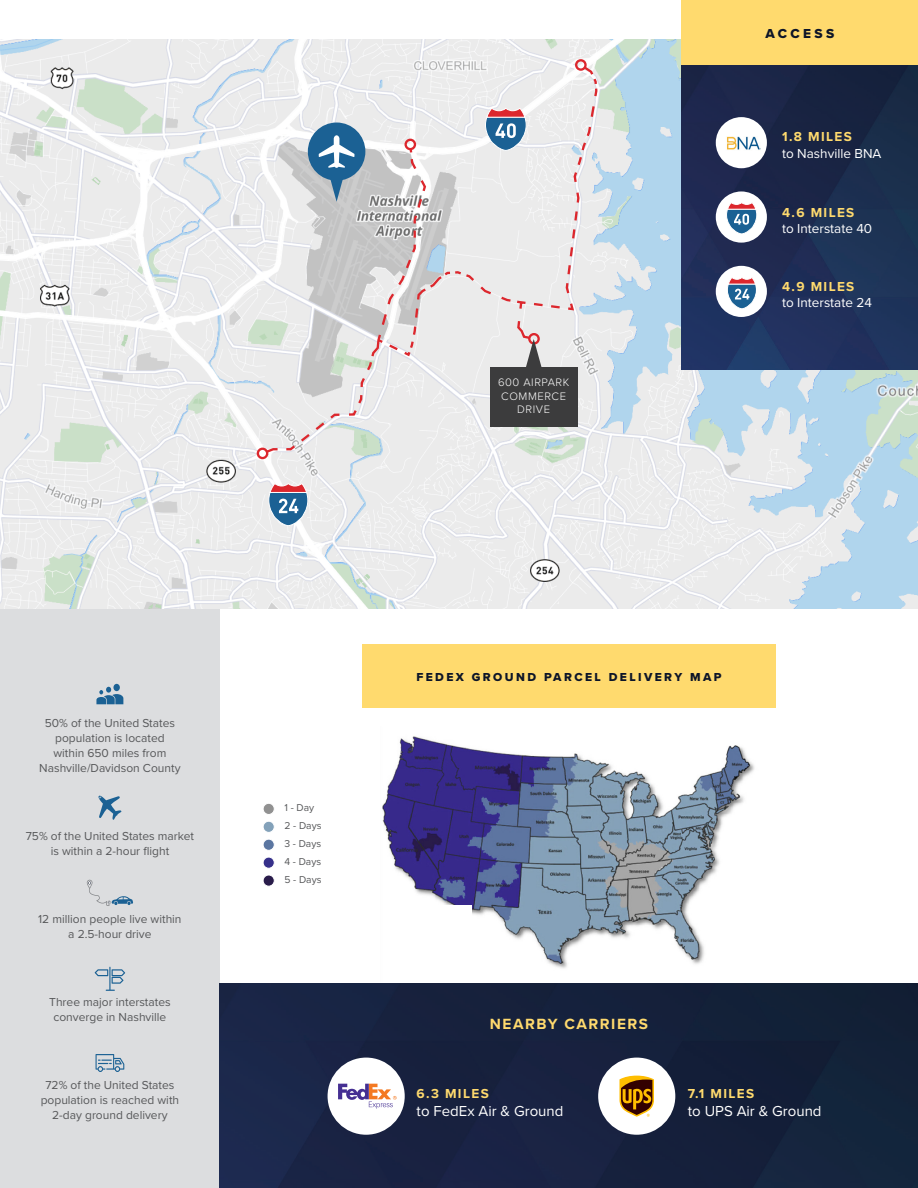
<style>
.page{position:relative;width:918px;height:1188px;background:#fff}
.page>*{position:absolute;margin:0;border:0;box-sizing:border-box;transform-origin:0 0}
.t1{font:700 15.3px "Proxima Nova";letter-spacing:.1em;color:#ffda6e}
.t2{font:15px "Proxima Nova";color:#fff}
.t3{font:13.5px "Proxima Nova";color:#fff}
.t4{font:700 13.5px "Proxima Nova";letter-spacing:.1em;color:#ffda6e}
.t5{font:13.5px "Proxima Nova Extrabld";letter-spacing:.25em;color:#0d1528}
.t6{font:12px/15px "Proxima Nova";color:#57585a;text-align:center}
.t7{font:12px "Proxima Nova Extrabld";letter-spacing:.2em;color:#0d1528}
.t8{font:300 11.25px/13.5px "Proxima Nova";letter-spacing:.05em;color:#fff;text-align:center}
.t9{font:10.35px/18px "Proxima Nova";color:#57585a}
</style>
<div class="page">
<div style="left:263px;top:803px;width:11px;height:11px;background:#919191;border-radius:50%"></div>
<div style="left:263px;top:803px;width:12px;height:12px;border:1px solid #fff;border-radius:50%"></div>
<div style="left:263px;top:821px;width:11px;height:11px;background:#83a1b9;border-radius:50%"></div>
<div style="left:263px;top:821px;width:12px;height:12px;border:1px solid #fff;border-radius:50%"></div>
<div style="left:263px;top:839px;width:11px;height:11px;background:#5b76a1;border-radius:50%"></div>
<div style="left:263px;top:839px;width:12px;height:12px;border:1px solid #fff;border-radius:50%"></div>
<div style="left:263px;top:857px;width:11px;height:11px;background:#36308a;border-radius:50%"></div>
<div style="left:263px;top:857px;width:12px;height:12px;border:1px solid #fff;border-radius:50%"></div>
<div style="left:263px;top:875px;width:11px;height:11px;background:#291c4a;border-radius:50%"></div>
<div style="left:263px;top:875px;width:12px;height:12px;border:1px solid #fff;border-radius:50%"></div>
<div style="left:0;top:608px;width:220px;height:580px;background:#dcdddf"></div>
<svg style="left:96px;top:1054px;width:28px;height:18px"></svg>
<svg style="left:96px;top:684px;width:27px;height:20px"></svg>
<svg style="left:95px;top:967px;width:30px;height:24px"></svg>
<svg style="left:98px;top:796px;width:23px;height:24px"></svg>
<svg style="left:87px;top:880px;width:46px;height:26px"></svg>
<img style="left:380px;top:736px;width:381px;height:248px">
<div style="left:362px;top:644px;width:413px;height:64px;background:#ffda6e"></div>
<div style="left:397px;top:906px;width:75px;height:78px;background:#fff"></div>
<img style="left:220px;top:984px;width:698px;height:204px">
<div style="left:328px;top:1058px;width:77px;height:77px;background:#fff;border-radius:50%"></div>
<svg style="left:338px;top:1084px;width:59px;height:25px"></svg>
<div style="left:598px;top:1058px;width:77px;height:77px;background:#fff;border-radius:50%"></div>
<svg style="left:619px;top:1076px;width:35px;height:41px"></svg>
<img style="left:0;top:40px;width:918px;height:568px">
<img style="left:682px;top:65px;width:236px;height:304px">
<div style="left:716px;top:191px;width:51px;height:52px;background:#fff;border-radius:50%"></div>
<div style="left:716px;top:266px;width:51px;height:51px;background:#fff;border-radius:50%"></div>
<div style="left:716px;top:117px;width:51px;height:51px;background:#fff;border-radius:50%"></div>
<img style="left:727px;top:136px;width:33px;height:14px">
<div style="left:308px;top:123px;width:57px;height:58px;background:#1b6194;border-radius:50%"></div>
<svg style="left:330px;top:135px;width:13px;height:12px"></svg>
<div style="left:575px;top:59px;width:12px;height:12px;border:2px solid #dc272d;border-radius:50%"></div>
<svg style="left:264px;top:147px;width:163px;height:308px;background:#d6d9da"></svg>
<div style="left:257px;top:448px;width:11px;height:11px;border:2px solid #dc272d;border-radius:50%"></div>
<div style="left:490px;top:367px;width:87px;height:60px;background:#3c3c3d"></div>
<div style="left:682px;top:0;width:236px;height:65px;background:#ffda6e"></div>
<svg style="left:375px;top:64px;width:224px;height:308px;background:#e2e0e1"></svg>
<svg style="left:268px;top:483px;width:40px;height:42px"></svg>
<svg style="left:727px;top:278px;width:29px;height:31px"></svg>
<svg style="left:726px;top:202px;width:30px;height:31px"></svg>
<p class="t8" style="left:498px;top:375px;width:73px">600 AIRPARK<br>COMMERCE<br>DRIVE</p>
<p class="t5" style="left:765px;top:23px;width:70px">ACCESS</p>
<p class="t4" style="left:782px;top:127px;width:71px">1.8 MILES</p>
<p class="t3" style="left:782px;top:143px;width:101px">to Nashville BNA</p>
<p class="t4" style="left:782px;top:202px;width:74px">4.6 MILES</p>
<p class="t3" style="left:782px;top:218px;width:92px">to Interstate 40</p>
<p class="t4" style="left:782px;top:276px;width:74px">4.9 MILES</p>
<p class="t3" style="left:782px;top:292px;width:91px">to Interstate 24</p>
<p class="t6" style="left:39px;top:715px;width:143px">50% of the United States population is located within 650 miles from<br>Nashville/Davidson County</p>
<p class="t6" style="left:26px;top:828px;width:170px">75% of the United States market is within a 2-hour flight</p>
<p class="t6" style="left:38px;top:911px;width:145px">12 million people live within a 2.5-hour drive</p>
<p class="t6" style="left:49px;top:994px;width:123px">Three major interstates converge in Nashville</p>
<p class="t6" style="left:41px;top:1077px;width:140px">72% of the United States population is reached with<br>2-day ground delivery</p>
<p class="t9" style="left:285px;top:798px;width:39px">1 - Day<br>2 - Days<br>3 - Days<br>4 - Days<br>5 - Days</p>
<p class="t7" style="left:416px;top:668px;width:307px">FEDEX GROUND PARCEL DELIVERY MAP</p>
<p class="t1" style="left:490px;top:1013px;width:160px">NEARBY CARRIERS</p>
<p class="t4" style="left:417px;top:1083px;width:74px">6.3 MILES</p>
<p class="t2" style="left:417px;top:1099px;width:148px">to FedEx Air &amp; Ground</p>
<p class="t4" style="left:688px;top:1083px;width:68px">7.1 MILES</p>
<p class="t2" style="left:688px;top:1099px;width:135px">to UPS Air &amp; Ground</p>
</div>
